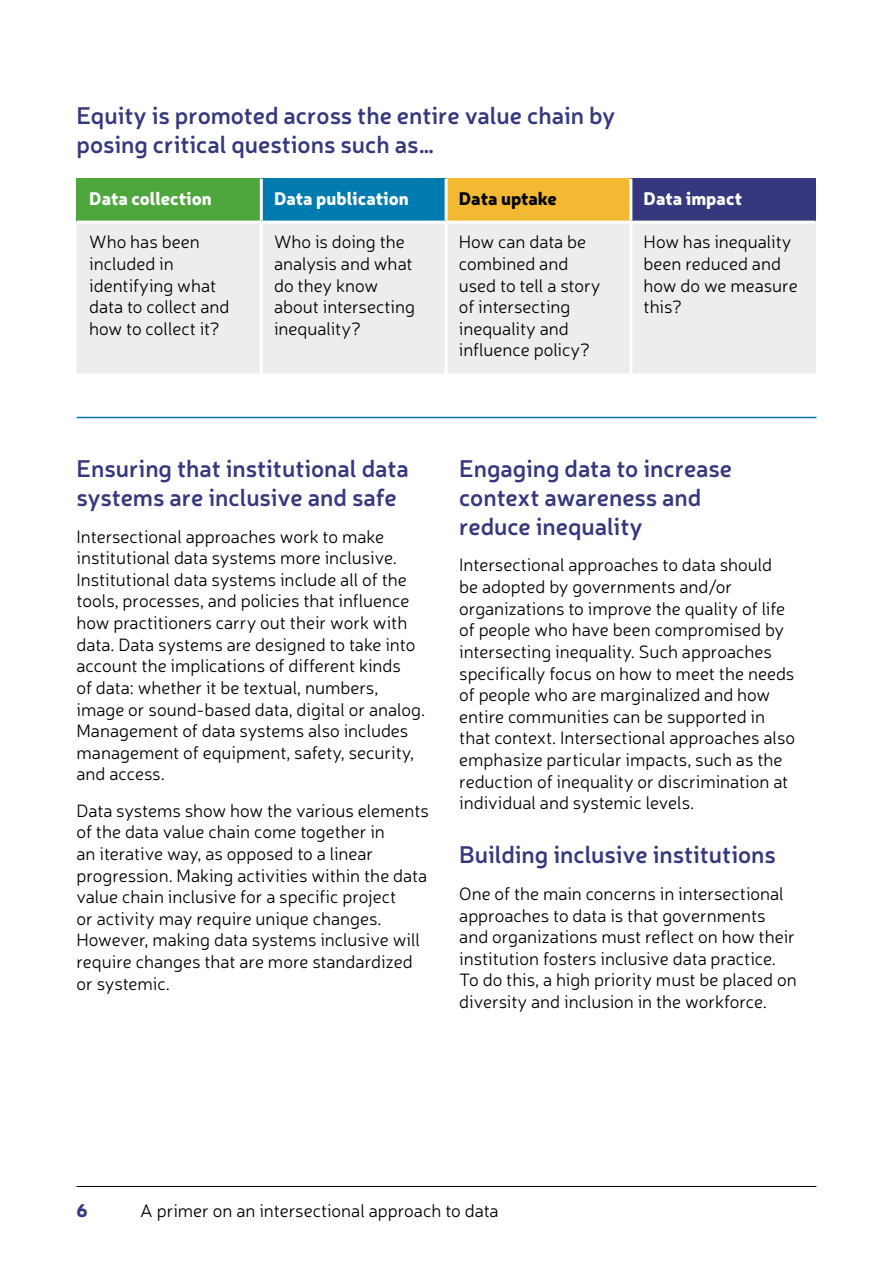
<style>
.page{position:relative;width:893px;height:1263px;background:#fff}
.page>*{position:absolute;margin:0;border:0;box-sizing:border-box;transform-origin:0 0}
.t1{font:600 24px/28.8px "Neris";color:#36387d}
.t2{font:300 18px/21.6px "Neris";color:#000}
.t3{font:900 18px "Neris";color:#fff}
.t4{font:900 18px "Neris";letter-spacing:-.005em;color:#000}
.t5{font:900 18px "Neris";color:#36387d}
</style>
<div class="page">
<hr style="left:77px;top:1186px;width:739px;height:1px;background:#000">
<div style="left:77px;top:179px;width:184px;height:43px;background:#4da73c"></div>
<div style="left:261px;top:179px;width:185px;height:43px;background:#007baf"></div>
<div style="left:446px;top:179px;width:185px;height:43px;background:#f4b932"></div>
<div style="left:631px;top:179px;width:185px;height:43px;background:#36387d"></div>
<div style="left:77px;top:224px;width:739px;height:149px;background:#ededed"></div>
<hr style="left:260px;top:179px;width:3px;height:42px;background:#fff">
<hr style="left:445px;top:179px;width:3px;height:42px;background:#fff">
<hr style="left:629px;top:179px;width:3px;height:42px;background:#fff">
<hr style="left:260px;top:224px;width:3px;height:149px;background:#fff">
<hr style="left:445px;top:224px;width:3px;height:149px;background:#fff">
<hr style="left:629px;top:224px;width:3px;height:149px;background:#fff">
<hr style="left:77px;top:221px;width:184px;height:3px;background:#fff">
<hr style="left:261px;top:221px;width:185px;height:3px;background:#fff">
<hr style="left:446px;top:221px;width:185px;height:3px;background:#fff">
<hr style="left:631px;top:221px;width:185px;height:3px;background:#fff">
<hr style="left:77px;top:417px;width:739px;height:1px;background:#007baf">
<h1 class="t1" style="left:77px;top:100px;width:540px">Equity is promoted across the entire value chain by posing critical questions such as…</h1>
<p class="t3" style="left:89px;top:185px;width:124px">Data collection</p>
<p class="t3" style="left:274px;top:185px;width:136px">Data publication</p>
<p class="t4" style="left:459px;top:185px;width:100px">Data uptake</p>
<p class="t3" style="left:644px;top:185px;width:100px">Data impact</p>
<p class="t2" style="left:89px;top:231px;width:142px">Who has been included in identifying what data to collect and how to collect it?</p>
<p class="t2" style="left:274px;top:231px;width:142px">Who is doing the analysis and what do they know about intersecting inequality?</p>
<p class="t2" style="left:459px;top:231px;width:143px">How can data be combined and used to tell a story of intersecting inequality and influence policy?</p>
<p class="t2" style="left:644px;top:231px;width:156px">How has inequality been reduced and how do we measure this?</p>
<h1 class="t1" style="left:77px;top:453px;width:334px">Ensuring that institutional data systems are inclusive and safe</h1>
<p class="t2" style="left:77px;top:525px;width:350px">Intersectional approaches work to make institutional data systems more inclusive.<br>Institutional data systems include all of the tools, processes, and policies that influence how practitioners carry out their work with data. Data systems are designed to take into account the implications of different kinds<br>of data: whether it be textual, numbers, image or sound-based data, digital or analog.<br>Management of data systems also includes management of equipment, safety, security, and access.</p>
<p class="t2" style="left:77px;top:799px;width:354px">Data systems show how the various elements of the data value chain come together in<br>an iterative way, as opposed to a linear progression. Making activities within the data value chain inclusive for a specific project<br>or activity may require unique changes.<br>However, making data systems inclusive will require changes that are more standardized or systemic.</p>
<h1 class="t1" style="left:459px;top:453px;width:274px">Engaging data to increase context awareness and reduce inequality</h1>
<p class="t2" style="left:459px;top:554px;width:337px">Intersectional approaches to data should be adopted by governments and/or organizations to improve the quality of life of people who have been compromised by intersecting inequality. Such approaches specifically focus on how to meet the needs of people who are marginalized and how entire communities can be supported in that context. Intersectional approaches also emphasize particular impacts, such as the reduction of inequality or discrimination at individual and systemic levels.</p>
<h1 class="t1" style="left:459px;top:839px;width:318px">Building inclusive institutions</h1>
<p class="t2" style="left:459px;top:882px;width:339px">One of the main concerns in intersectional approaches to data is that governments and organizations must reflect on how their institution fosters inclusive data practice.<br>To do this, a high priority must be placed on diversity and inclusion in the workforce.</p>
<p class="t5" style="left:77px;top:1197px;width:13px">6</p>
<p class="t2" style="left:140px;top:1199px;width:360px">A primer on an intersectional approach to data</p>
</div>
